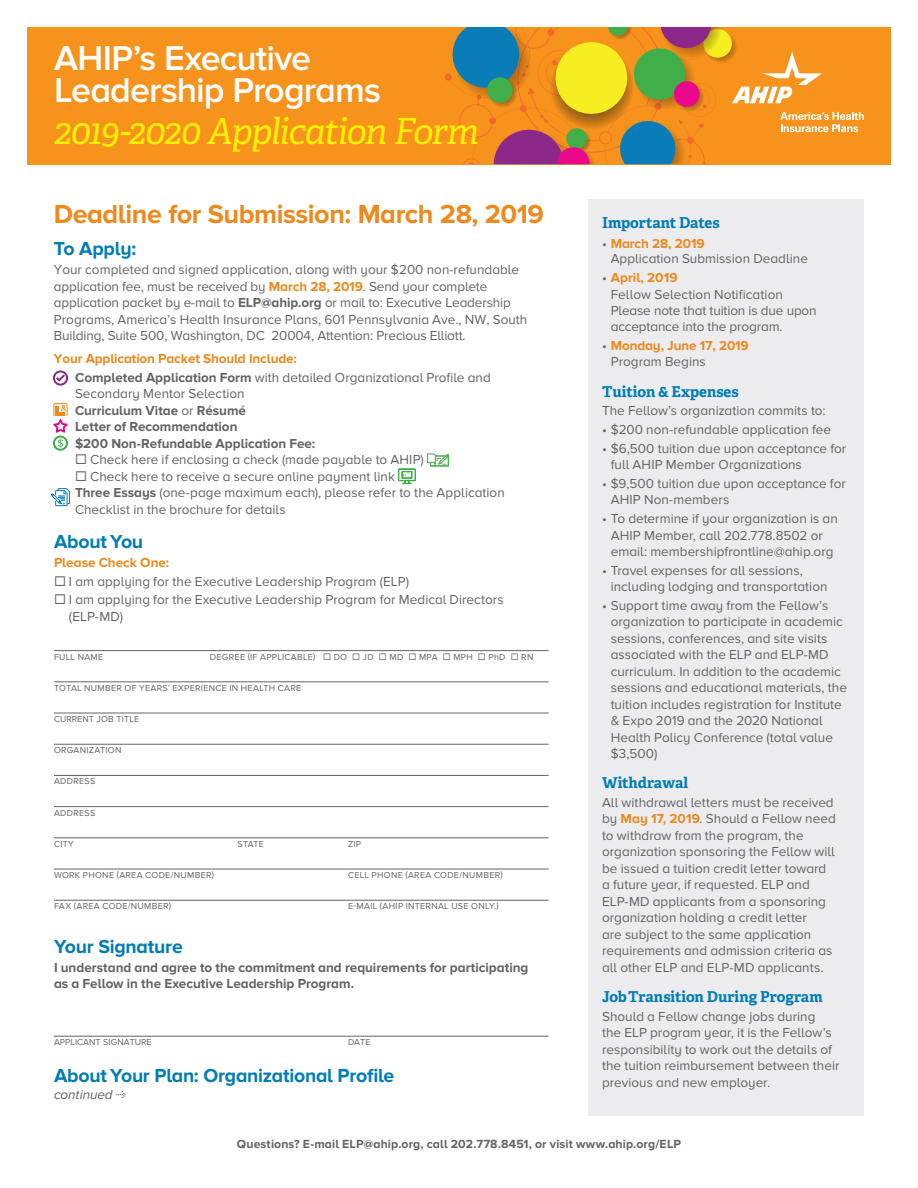
<style>
.page{position:relative;width:918px;height:1188px;background:#fff}
.page>*{position:absolute;margin:0;border:0;box-sizing:border-box;transform-origin:0 0}
.t1{font:italic 36px "Adelle";letter-spacing:-.04em;color:#fff101}
.t2{font:600 35.7px/32.5px "Proxima Nova A";letter-spacing:-.025em;color:#fff}
.t3{font:700 27px "Proxima Nova A";letter-spacing:-.015em;color:#ed891d}
.t4{font:700 19.5px "Proxima Nova A";letter-spacing:-.015em;color:#007cb7}
.t5{font:700 15px "Adelle";letter-spacing:-.005em;color:#007cb7}
.t6{font:13.5px/16.5px "Proxima Nova A";color:#636366}
.t7{font:700 13.5px/16.5px "Proxima Nova A";color:#636366}
.t8{font:700 13.5px/16.2px "Proxima Nova A";letter-spacing:-.01em;color:#ed891d}
.t9{font:italic 13.5px "Proxima Nova A";letter-spacing:-.005em;color:#636366}
.t10{font:700 12.15px "Proxima Nova A";letter-spacing:.01em;color:#636366}
.t11{font:9px "Proxima Nova A";letter-spacing:.03em;color:#636366}
.t12{font:9px "Proxima Nova A";color:#636366}
.t13{font:9px "Proxima Nova A";letter-spacing:.01em;color:#636366}
.s1{font-weight:700;color:#ed891d}
.s2{font-weight:700}
.s3{font-weight:400}
.s4{font-family:"Click Bits Arrows 1";font-style:normal}
.s5{font-weight:400;color:#636366}
</style>
<div class="page">
<div style="left:27px;top:27px;width:864px;height:137px;background:#f7931d"></div>
<svg style="left:445px;top:27px;width:419px;height:137px"></svg>
<div style="left:589px;top:200px;width:275px;height:916px;background:#ececee"></div>
<hr style="left:54px;top:650px;width:495px;height:1px;background:#636366">
<hr style="left:54px;top:681px;width:495px;height:1px;background:#636366">
<hr style="left:54px;top:713px;width:495px;height:1px;background:#636366">
<hr style="left:54px;top:744px;width:495px;height:1px;background:#636366">
<hr style="left:54px;top:775px;width:495px;height:1px;background:#636366">
<hr style="left:54px;top:806px;width:495px;height:1px;background:#636366">
<hr style="left:54px;top:837px;width:495px;height:1px;background:#636366">
<hr style="left:54px;top:869px;width:495px;height:1px;background:#636366">
<hr style="left:54px;top:900px;width:495px;height:1px;background:#636366">
<hr style="left:54px;top:1036px;width:495px;height:1px;background:#636366">
<svg style="left:53px;top:371px;width:15px;height:14px"></svg>
<svg style="left:51px;top:488px;width:19px;height:19px"></svg>
<svg style="left:398px;top:469px;width:18px;height:15px"></svg>
<svg style="left:427px;top:453px;width:22px;height:14px"></svg>
<svg style="left:53px;top:403px;width:15px;height:47px"></svg>
<h2 class="t2" style="left:54px;top:43px;width:328px">AHIP’s Executive<br>Leadership Programs</h2>
<h1 class="t1" style="left:54px;top:109px;width:426px">2019-2020 Application Form</h1>
<h3 class="t3" style="left:54px;top:198px;width:492px">Deadline for Submission: March 28, 2019</h3>
<h3 class="t4" style="left:54px;top:238px;width:84px">To Apply:</h3>
<p class="t6" style="left:54px;top:262px;width:475px">Your completed and signed application, along with your $200 non-refundable application fee, must be received by <span class="s1">March 28, 2019</span>. Send your complete application packet by e-mail to <span class="s2">ELP@ahip.org</span> or mail to: Executive Leadership Programs, America’s Health Insurance Plans, 601 Pennsylvania Ave., NW, South Building, Suite 500, Washington, DC 20004, Attention: Precious Elliott.</p>
<p class="t6" style="left:75px;top:350px;width:417px;line-height:18.6px;text-indent:-21px"><span class="s1">Your Application Packet Should Include:<br></span><span class="s2">Completed Application Form</span> with detailed Organizational Profile and</p>
<p class="t7" style="left:75px;top:386px;width:242px"><span class="s3">Secondary Mentor Selection<br></span>Curriculum Vitae <span class="s3">or</span> Résumé<br>Letter of Recommendation<br>$200 Non-Refundable Application Fee:</p>
<p class="t6" style="left:75px;top:452px;width:350px">◻ Check here if enclosing a check (made payable to AHIP)</p>
<p class="t6" style="left:75px;top:469px;width:431px">◻ Check here to receive a secure online payment link<br><span class="s2">Three Essays</span> (one-page maximum each), please refer to the Application<br>Checklist in the brochure for details</p>
<h3 class="t4" style="left:54px;top:531px;width:91px">About You</h3>
<p class="t8" style="left:54px;top:555px;width:117px">Please Check One:</p>
<p class="t6" style="left:54px;top:573px;width:357px">◻ I am applying for the Executive Leadership Program (ELP)</p>
<p class="t6" style="left:69px;top:592px;width:436px;text-indent:-15px">◻ I am applying for the Executive Leadership Program for Medical Directors (ELP-MD)</p>
<p class="t11" style="left:54px;top:651px;width:51px">FULL NAME</p>
<p class="t11" style="left:210px;top:651px;width:325px">DEGREE (IF APPLICABLE) ◻ DO ◻ JD ◻ MD ◻ MPA ◻ MPH ◻ PhD ◻ RN</p>
<p class="t11" style="left:54px;top:683px;width:249px">TOTAL NUMBER OF YEARS’ EXPERIENCE IN HEALTH CARE</p>
<p class="t13" style="left:54px;top:714px;width:87px">CURRENT JOB TITLE</p>
<p class="t11" style="left:54px;top:745px;width:69px">ORGANIZATION</p>
<p class="t11" style="left:54px;top:776px;width:43px">ADDRESS</p>
<p class="t11" style="left:54px;top:807px;width:43px">ADDRESS</p>
<p class="t11" style="left:54px;top:839px;width:21px">CITY</p>
<p class="t11" style="left:238px;top:839px;width:28px">STATE</p>
<p class="t11" style="left:348px;top:839px;width:15px">ZIP</p>
<p class="t11" style="left:54px;top:870px;width:162px">WORK PHONE (AREA CODE/NUMBER)</p>
<p class="t11" style="left:348px;top:870px;width:156px">CELL PHONE (AREA CODE/NUMBER)</p>
<p class="t11" style="left:54px;top:901px;width:119px">FAX (AREA CODE/NUMBER)</p>
<p class="t11" style="left:348px;top:901px;width:152px">E-MAIL (AHIP INTERNAL USE ONLY.)</p>
<h3 class="t4" style="left:54px;top:935px;width:130px">Your Signature</h3>
<p class="t7" style="left:54px;top:960px;width:476px">I understand and agree to the commitment and requirements for participating as a Fellow in the Executive Leadership Program.</p>
<p class="t12" style="left:54px;top:1037px;width:99px">APPLICANT SIGNATURE</p>
<p class="t11" style="left:348px;top:1037px;width:24px">DATE</p>
<h3 class="t4" style="left:54px;top:1065px;width:342px">About Your Plan: Organizational Profile</h3>
<p class="t9" style="left:54px;top:1087px;width:74px">continued <span class="s4">1</span></p>
<p class="t5" style="left:602px;top:214px;width:119px">Important Dates</p>
<p class="t6" style="left:611px;top:236px;width:199px;line-height:15.6px;text-indent:-9px">• <span class="s1">March 28, 2019<br></span>Application Submission Deadline</p>
<p class="t6" style="left:611px;top:269px;width:207px;text-indent:-9px">• <span class="s1">April, 2019<br></span>Fellow Selection Notification<br>Please note that tuition is due upon acceptance into the program.</p>
<p class="t8" style="left:611px;top:338px;width:140px;text-indent:-9px"><span class="s5">•</span> Monday, June 17, 2019<br><span class="s5">Program Begins</span></p>
<p class="t5" style="left:602px;top:382px;width:138px">Tuition &amp; Expenses</p>
<p class="t6" style="left:602px;top:403px;width:225px">The Fellow’s organization commits to:</p>
<p class="t6" style="left:602px;top:422px;width:231px">• $200 non-refundable application fee</p>
<p class="t6" style="left:611px;top:440px;width:237px;text-indent:-9px">• $6,500 tuition due upon acceptance for full AHIP Member Organizations</p>
<p class="t6" style="left:611px;top:476px;width:237px;text-indent:-9px">• $9,500 tuition due upon acceptance for<br>AHIP Non-members</p>
<p class="t6" style="left:602px;top:511px;width:237px;text-align:center">• To determine if your organization is an<br>AHIP Member, call 202.778.8502 or email: membershipfrontline@ahip.org</p>
<p class="t6" style="left:611px;top:562px;width:218px;text-indent:-9px">• Travel expenses for all sessions, including lodging and transportation</p>
<p class="t6" style="left:611px;top:598px;width:238px;text-indent:-9px">• Support time away from the Fellow’s organization to participate in academic sessions, conferences, and site visits associated with the ELP and ELP-MD curriculum. In addition to the academic sessions and educational materials, the tuition includes registration for Institute &amp; Expo 2019 and the 2020 National Health Policy Conference (total value $3,500)</p>
<p class="t5" style="left:602px;top:773px;width:88px">Withdrawal</p>
<p class="t6" style="left:602px;top:795px;width:235px">All withdrawal letters must be received by <span class="s1">May 17, 2019</span>. Should a Fellow need to withdraw from the program, the organization sponsoring the Fellow will be issued a tuition credit letter toward a future year, if requested. ELP and ELP-MD applicants from a sponsoring organization holding a credit letter<br>are subject to the same application requirements and admission criteria as all other ELP and ELP-MD applicants.</p>
<p class="t5" style="left:602px;top:987px;width:222px">Job Transition During Program</p>
<p class="t6" style="left:602px;top:1008px;width:239px">Should a Fellow change jobs during<br>the ELP program year, it is the Fellow’s responsibility to work out the details of the tuition reimbursement between their previous and new employer.</p>
<p class="t10" style="left:237px;top:1136px;width:446px">Questions? E-mail ELP@ahip.org, call 202.778.8451, or visit www.ahip.org/ELP</p>
</div>
